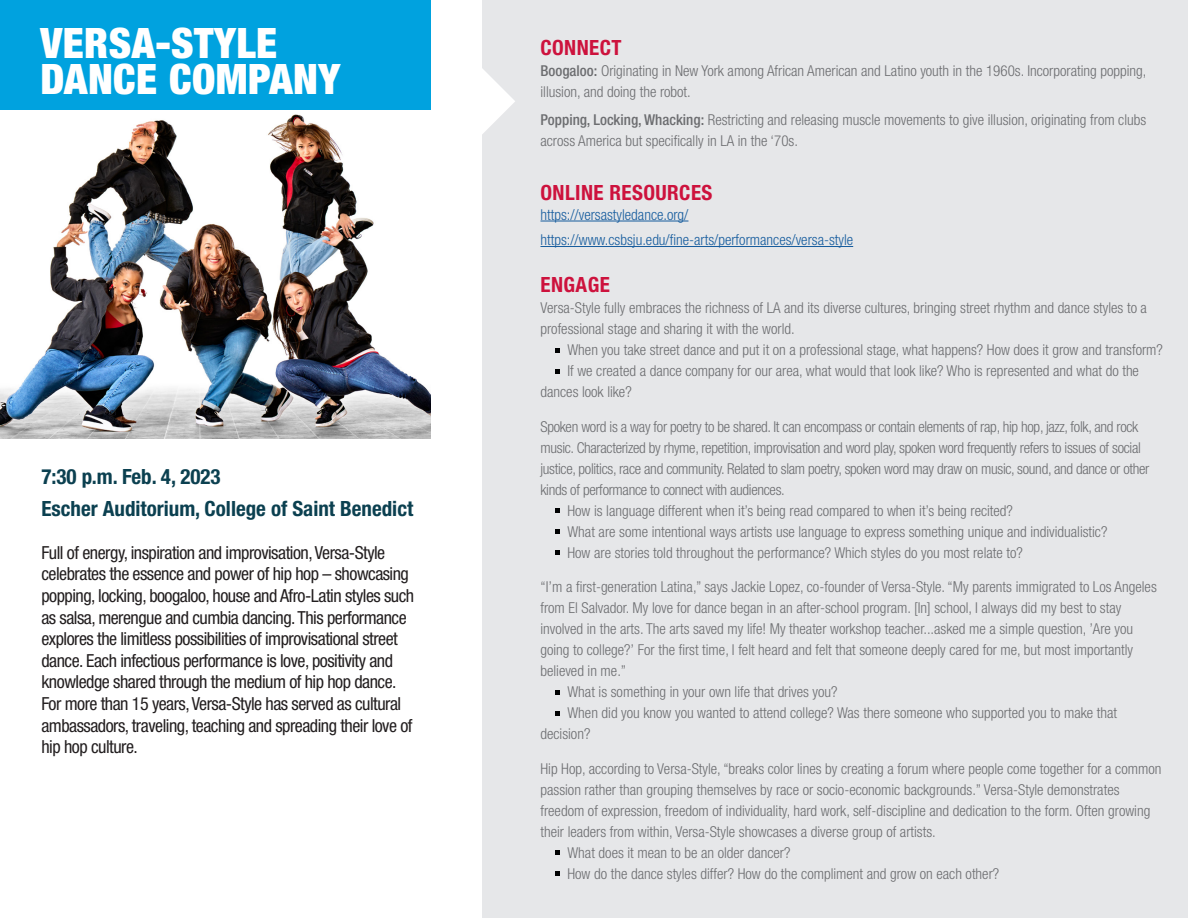
<style>
.page{position:relative;width:1188px;height:918px;background:#fff}
.page>*{position:absolute;margin:0;border:0;box-sizing:border-box;transform-origin:0 0}
.t1{font:900 condensed 42px/36px "Helvetica Neue LT Pro";letter-spacing:.01em;color:#fff}
.t2{font:700 condensed 21px "Helvetica Neue LT Pro";color:#0b4050}
.t3{font:700 condensed 21px "Helvetica Neue LT Pro";letter-spacing:.02em;color:#cd123d}
.t4{font:condensed 18px/21.6px "Helvetica Neue LT Pro";letter-spacing:-.03em;color:#231f20}
.t5{font:300 condensed 15px/21px "Helvetica Neue LT Pro";color:#6c6d70}
.t6{font:300 condensed 15px/21px "Helvetica Neue LT Pro";letter-spacing:-.02em;color:#6c6d70}
.t7{font:300 condensed 15px "Helvetica Neue LT Pro";color:#175d9e}
.s1{font-weight:500}
</style>
<div class="page">
<img style="left:0;top:109px;width:430px;height:330px">
<div style="left:483px;top:0;width:705px;height:918px;background:#e6e7e9"></div>
<svg style="left:482px;top:60px;width:33px;height:83px"></svg>
<svg style="left:555px;top:348px;width:5px;height:4px"></svg>
<svg style="left:555px;top:369px;width:5px;height:4px"></svg>
<svg style="left:555px;top:508px;width:5px;height:5px"></svg>
<svg style="left:555px;top:529px;width:5px;height:5px"></svg>
<svg style="left:555px;top:550px;width:5px;height:5px"></svg>
<svg style="left:555px;top:690px;width:5px;height:4px"></svg>
<svg style="left:555px;top:711px;width:5px;height:4px"></svg>
<svg style="left:555px;top:850px;width:5px;height:5px"></svg>
<svg style="left:555px;top:871px;width:5px;height:5px"></svg>
<hr style="left:540px;top:221px;width:148px;height:1px;background:#175d9e">
<hr style="left:540px;top:246px;width:313px;height:1px;background:#175d9e">
<div style="left:0;top:0;width:430px;height:109px;background:#00a2df"></div>
<p class="t1" style="left:40px;top:25px;width:301px">VERSA-STYLE<br>DANCE COMPANY</p>
<p class="t2" style="left:41px;top:464px;width:181px">7:30 p.m. Feb. 4, 2023</p>
<p class="t2" style="left:41px;top:496px;width:373px">Escher Auditorium, College of Saint Benedict</p>
<p class="t4" style="left:41px;top:541px;width:374px">Full of energy, inspiration and improvisation, Versa-Style celebrates the essence and power of hip hop – showcasing popping, locking, boogaloo, house and Afro-Latin styles such as salsa, merengue and cumbia dancing. This performance explores the limitless possibilities of improvisational street dance. Each infectious performance is love, positivity and knowledge shared through the medium of hip hop dance.<br>For more than 15 years, Versa-Style has served as cultural ambassadors, traveling, teaching and spreading their love of hip hop culture.</p>
<p class="t3" style="left:540px;top:35px;width:83px">CONNECT</p>
<p class="t5" style="left:540px;top:61px;width:608px"><span class="s1">Boogaloo:</span> Originating in New York among African American and Latino youth in the 1960s. Incorporating popping, illusion, and doing the robot.</p>
<p class="t5" style="left:540px;top:109px;width:607px"><span class="s1">Popping, Locking, Whacking:</span> Restricting and releasing muscle movements to give illusion, originating from clubs across America but specifically in LA in the ‘70s.</p>
<p class="t3" style="left:540px;top:180px;width:173px">ONLINE RESOURCES</p>
<p class="t7" style="left:540px;top:206px;width:150px">https://versastyledance.org/</p>
<p class="t7" style="left:540px;top:231px;width:314px">https://www.csbsju.edu/fine-arts/performances/versa-style</p>
<p class="t3" style="left:540px;top:272px;width:71px">ENGAGE</p>
<p class="t5" style="left:540px;top:298px;width:608px">Versa-Style fully embraces the richness of LA and its diverse cultures, bringing street rhythm and dance styles to a professional stage and sharing it with the world.</p>
<p class="t5" style="left:567px;top:340px;width:597px">When you take street dance and put it on a professional stage, what happens? How does it grow and transform?</p>
<p class="t5" style="left:540px;top:361px;width:600px;text-indent:27px">If we created a dance company for our area, what would that look like? Who is represented and what do the dances look like?</p>
<p class="t6" style="left:540px;top:416px;width:610px">Spoken word is a way for poetry to be shared. It can encompass or contain elements of rap, hip hop, jazz, folk, and rock music. Characterized by rhyme, repetition, improvisation and word play, spoken word frequently refers to issues of social justice, politics, race and community. Related to slam poetry, spoken word may draw on music, sound, and dance or other kinds of performance to connect with audiences.</p>
<p class="t5" style="left:567px;top:500px;width:447px">How is language different when it’s being read compared to when it’s being recited?</p>
<p class="t5" style="left:567px;top:521px;width:541px">What are some intentional ways artists use language to express something unique and individualistic?</p>
<p class="t5" style="left:567px;top:542px;width:457px">How are stories told throughout the performance? Which styles do you most relate to?</p>
<p class="t5" style="left:540px;top:577px;width:618px">“I’m a first-generation Latina,” says Jackie Lopez, co-founder of Versa-Style. “My parents immigrated to Los Angeles from El Salvador. My love for dance began in an after-school program. [In] school, I always did my best to stay involved in the arts. The arts saved my life! My theater workshop teacher...asked me a simple question, ’Are you going to college?’ For the first time, I felt heard and felt that someone deeply cared for me, but most importantly believed in me.”</p>
<p class="t5" style="left:567px;top:682px;width:272px">What is something in your own life that drives you?</p>
<p class="t5" style="left:540px;top:703px;width:578px;text-indent:27px">When did you know you wanted to attend college? Was there someone who supported you to make that decision?</p>
<p class="t5" style="left:540px;top:758px;width:622px">Hip Hop, according to Versa-Style, “breaks color lines by creating a forum where people come together for a common passion rather than grouping themselves by race or socio-economic backgrounds.” Versa-Style demonstrates freedom of expression, freedom of individuality, hard work, self-discipline and dedication to the form. Often growing their leaders from within, Versa-Style showcases a diverse group of artists.</p>
<p class="t5" style="left:567px;top:842px;width:224px">What does it mean to be an older dancer?</p>
<p class="t5" style="left:567px;top:863px;width:433px">How do the dance styles differ? How do the compliment and grow on each other?</p>
</div>
